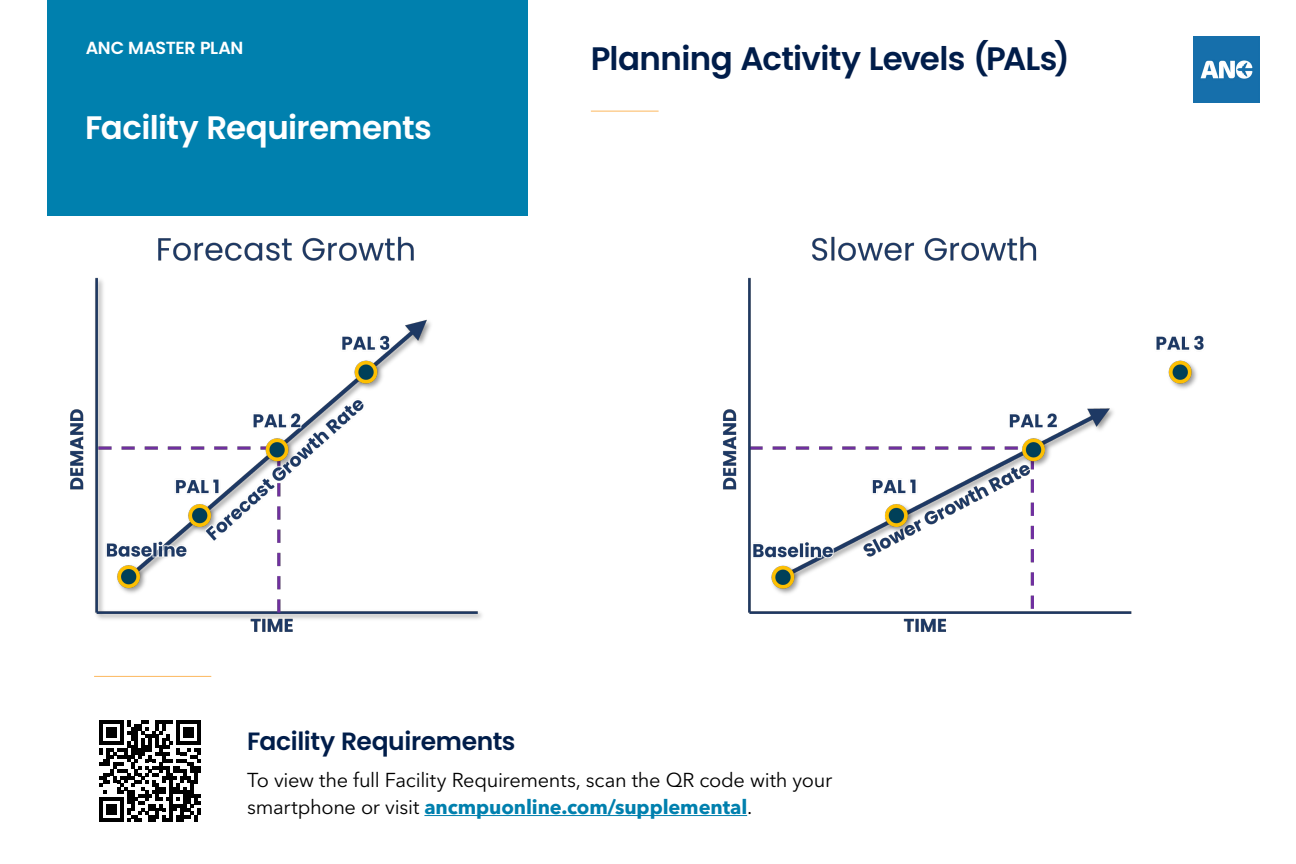
<style>
.page{position:relative;width:1296px;height:864px;background:#fff}
.page>*{position:absolute;margin:0;border:0;box-sizing:border-box;transform-origin:0 0}
.H1_Poppins_Semibold_85pt_Dk_Blue{font:600 32.5px "Poppins";letter-spacing:-.02em;color:#001d4a}
.H1_Poppins_Semibold_85pt_Dk_Blue-2{font:600 32.5px "Poppins";letter-spacing:-.02em;color:#fff}
.H2_Poppins_Semibold_50pt_Dk_Blue{font:600 25px "Poppins";letter-spacing:-.015em;color:#001d4a}
.P_Body_Avenir_35_Light_40pt{font:20px/27.5px "Avenir Next LT Pro";letter-spacing:-.015em;color:#000}
.t1{font:600 17.5px "Poppins";letter-spacing:-.02em;color:#fff}
.s1{font-weight:700;color:#0080ae}
</style>
<div class="page">
<img style="left:1193px;top:36px;width:67px;height:67px">
<div style="left:47px;top:0;width:480px;height:216px;background:#0080ae"></div>
<hr style="left:591px;top:111px;width:68px;height:1px;background:#fcb85e">
<img style="left:70px;top:236px;width:412px;height:396px">
<img style="left:723px;top:236px;width:481px;height:396px">
<hr style="left:94px;top:676px;width:117px;height:1px;background:#fcb85e">
<hr style="left:424px;top:815px;width:323px;height:1px;background:#0080ae">
<svg style="left:99px;top:720px;width:102px;height:102px"></svg>
<p class="t1" style="left:86px;top:38px;width:159px">ANC MASTER PLAN</p>
<h1 class="H1_Poppins_Semibold_85pt_Dk_Blue" style="left:591px;top:40px;width:481px">Planning Activity Levels (PALs)</h1>
<h1 class="H1_Poppins_Semibold_85pt_Dk_Blue-2" style="left:85px;top:108px;width:348px">Facility Requirements</h1>
<h2 class="H2_Poppins_Semibold_50pt_Dk_Blue" style="left:247px;top:727px;width:270px">Facility Requirements</h2>
<p class="P_Body_Avenir_35_Light_40pt" style="left:247px;top:766px;width:586px">To view the full Facility Requirements, scan the QR code with your smartphone or visit <span class="s1">ancmpuonline.com/supplemental</span>.</p>
</div>
